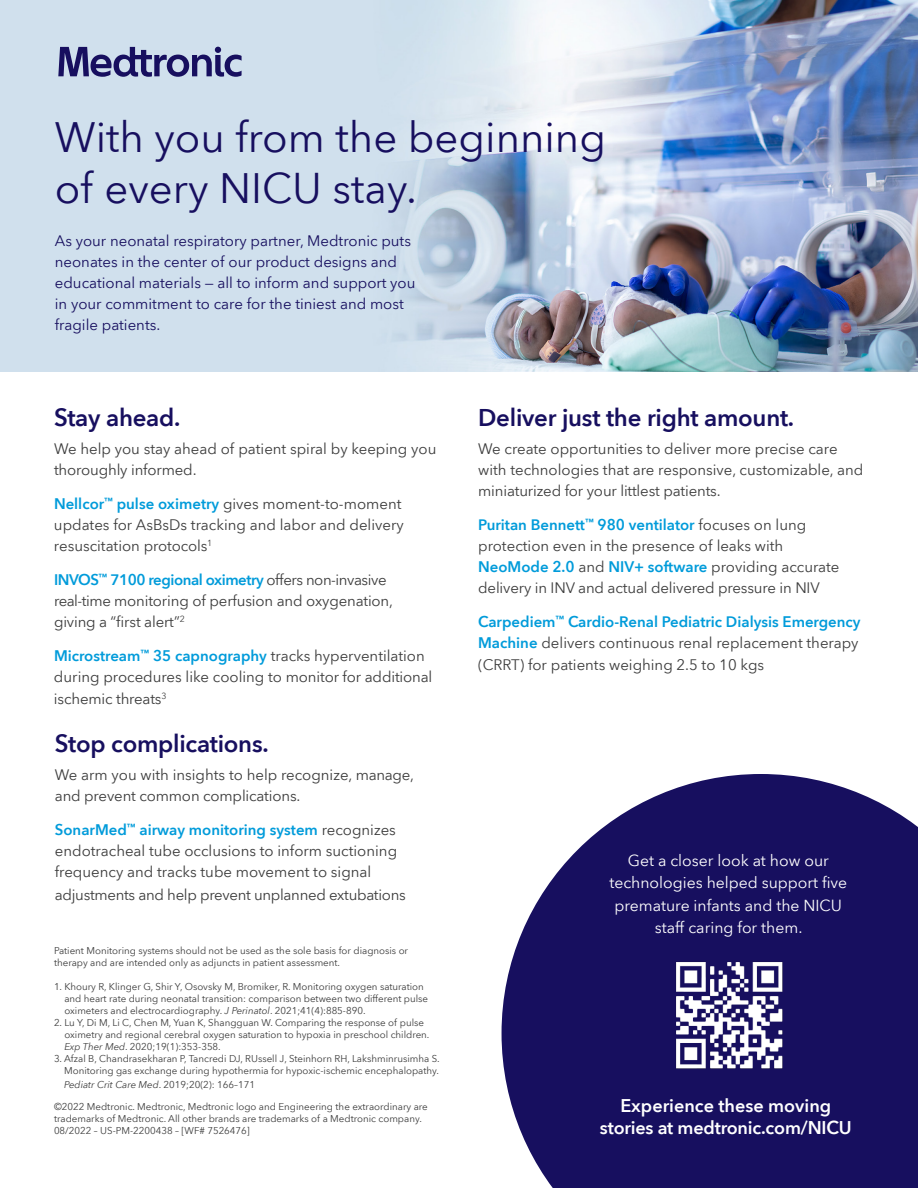
<style>
.page{position:relative;width:918px;height:1188px;background:#fff}
.page>*{position:absolute;margin:0;border:0;box-sizing:border-box;transform-origin:0 0}
.t1{font:42px/50.4px "Avenir Next World";color:#170f5f}
.t2{font:600 24px "Avenir Next World";letter-spacing:-.01em;color:#170f5f}
.t3{font:600 18px/22.5px "Avenir Next World";letter-spacing:-.01em;color:#fff;text-align:center}
.t4{font:15.75px/22.5px "Avenir Next World";color:#fff;text-align:center}
.t5{font:15px/21px "Avenir Next World";color:#3c3c3c}
.t6{font:15px/21px "Avenir Next World";color:#170f5f}
.t7{font:600 15px/21px "Avenir Next World";color:#009bda}
.t8{font:15px "Avenir Next World";letter-spacing:-.02em;color:#3c3c3c}
.t9{font:9.75px/12px "Avenir Next World";color:#3c3c3c}
.s1{font-weight:600;color:#009bda}
.s2{font-weight:400;color:#3c3c3c}
.s3{font-style:italic}
</style>
<div class="page">
<img style="left:0;top:0;width:918px;height:372px">
<svg style="left:58px;top:47px;width:184px;height:30px;background:#7d82ad"></svg>
<svg style="left:502px;top:774px;width:416px;height:414px;background:#342d73"></svg>
<img style="left:676px;top:962px;width:107px;height:107px">
<h1 class="t1" style="left:55px;top:113px;width:553px">With you from the beginning of every NICU stay.</h1>
<p class="t6" style="left:55px;top:231px;width:362px">As your neonatal respiratory partner, Medtronic puts neonates in the center of our product designs and educational materials — all to inform and support you in your commitment to care for the tiniest and most fragile patients.</p>
<h2 class="t2" style="left:54px;top:404px;width:128px">Stay ahead.</h2>
<p class="t5" style="left:54px;top:439px;width:384px">We help you stay ahead of patient spiral by keeping you thoroughly informed.</p>
<p class="t5" style="left:54px;top:493px;width:351px"><span class="s1">Nellcor</span><sup>™</sup> <span class="s1">pulse oximetry</span> gives moment-to-moment updates for AsBsDs tracking and labor and delivery resuscitation protocols<sup>1</sup></p>
<p class="t5" style="left:54px;top:569px;width:341px"><span class="s1">INVOS</span><sup>™</sup> <span class="s1">7100 regional oximetry</span> offers non-invasive real-time monitoring of perfusion and oxygenation, giving a “first alert”<sup>2</sup></p>
<p class="t5" style="left:54px;top:645px;width:380px"><span class="s1">Microstream</span><sup>™</sup> <span class="s1">35 capnography</span> tracks hyperventilation during procedures like cooling to monitor for additional</p>
<p class="t5" style="left:54px;top:689px;width:114px">ischemic threats<sup>3</sup></p>
<h2 class="t2" style="left:55px;top:730px;width:215px">Stop complications.</h2>
<p class="t5" style="left:55px;top:765px;width:361px">We arm you with insights to help recognize, manage, and prevent common complications.</p>
<p class="t5" style="left:55px;top:820px;width:344px;text-align:justify"><span class="s1">SonarMed</span><sup>™</sup> <span class="s1">airway monitoring system</span> recognizes endotracheal tube occlusions to inform suctioning frequency and tracks tube movement to signal</p>
<p class="t8" style="left:55px;top:882px;width:352px">adjustments and help prevent unplanned extubations</p>
<h2 class="t2" style="left:478px;top:404px;width:318px">Deliver just the right amount.</h2>
<p class="t5" style="left:478px;top:439px;width:387px">We create opportunities to deliver more precise care with technologies that are responsive, customizable, and miniaturized for your littlest patients.</p>
<p class="t5" style="left:478px;top:514px;width:363px"><span class="s1">Puritan Bennett</span><sup>™</sup> <span class="s1">980 ventilator</span> focuses on lung protection even in the presence of leaks with <span class="s1">NeoMode 2.0</span> and <span class="s1">NIV+ software</span> providing accurate delivery in INV and actual delivered pressure in NIV</p>
<p class="t7" style="left:478px;top:611px;width:384px">Carpediem<sup>™</sup> Cardio-Renal Pediatric Dialysis Emergency<br>Machine <span class="s2">delivers continuous renal replacement therapy</span></p>
<p class="t5" style="left:478px;top:655px;width:288px">(CRRT) for patients weighing 2.5 to 10 kgs</p>
<p class="t4" style="left:609px;top:849px;width:239px">Get a closer look at how our technologies helped support five premature infants and the NICU staff caring for them.</p>
<p class="t9" style="left:54px;top:945px;width:356px">Patient Monitoring systems should not be used as the sole basis for diagnosis or therapy and are intended only as adjuncts in patient assessment.</p>
<p class="t9" style="left:64px;top:981px;width:365px;text-indent:-10px">1. Khoury R, Klinger G, Shir Y, Osovsky M, Bromiker, R. Monitoring oxygen saturation and heart rate during neonatal transition: comparison between two different pulse oximeters and electrocardiography. <span class="s3">J Perinatol</span>. 2021;41(4):885-890.</p>
<p class="t9" style="left:64px;top:1017px;width:367px;text-indent:-10px">2. Lu Y, Di M, Li C, Chen M, Yuan K, Shangguan W. Comparing the response of pulse oximetry and regional cerebral oxygen saturation to hypoxia in preschool children.<br><span class="s3">Exp Ther Med</span>. 2020;19(1):353-358.</p>
<p class="t9" style="left:54px;top:1053px;width:387px;text-align:right">3. Afzal B, Chandrasekharan P, Tancredi DJ, RUssell J, Steinhorn RH, Lakshminrusimha S.<br>Monitoring gas exchange during hypothermia for hypoxic-ischemic encephalopathy.</p>
<p class="t9" style="left:64px;top:1078px;width:192px"><span class="s3">Pediatr Crit Care Med</span>. 2019;20(2): 166–171</p>
<p class="t9" style="left:54px;top:1101px;width:375px">©2022 Medtronic. Medtronic, Medtronic logo and Engineering the extraordinary are trademarks of Medtronic. All other brands are trademarks of a Medtronic company.<br>08/2022 – US-PM-2200438 – [WF# 7526476]</p>
<p class="t3" style="left:600px;top:1094px;width:253px">Experience these moving stories at medtronic.com/NICU</p>
</div>
